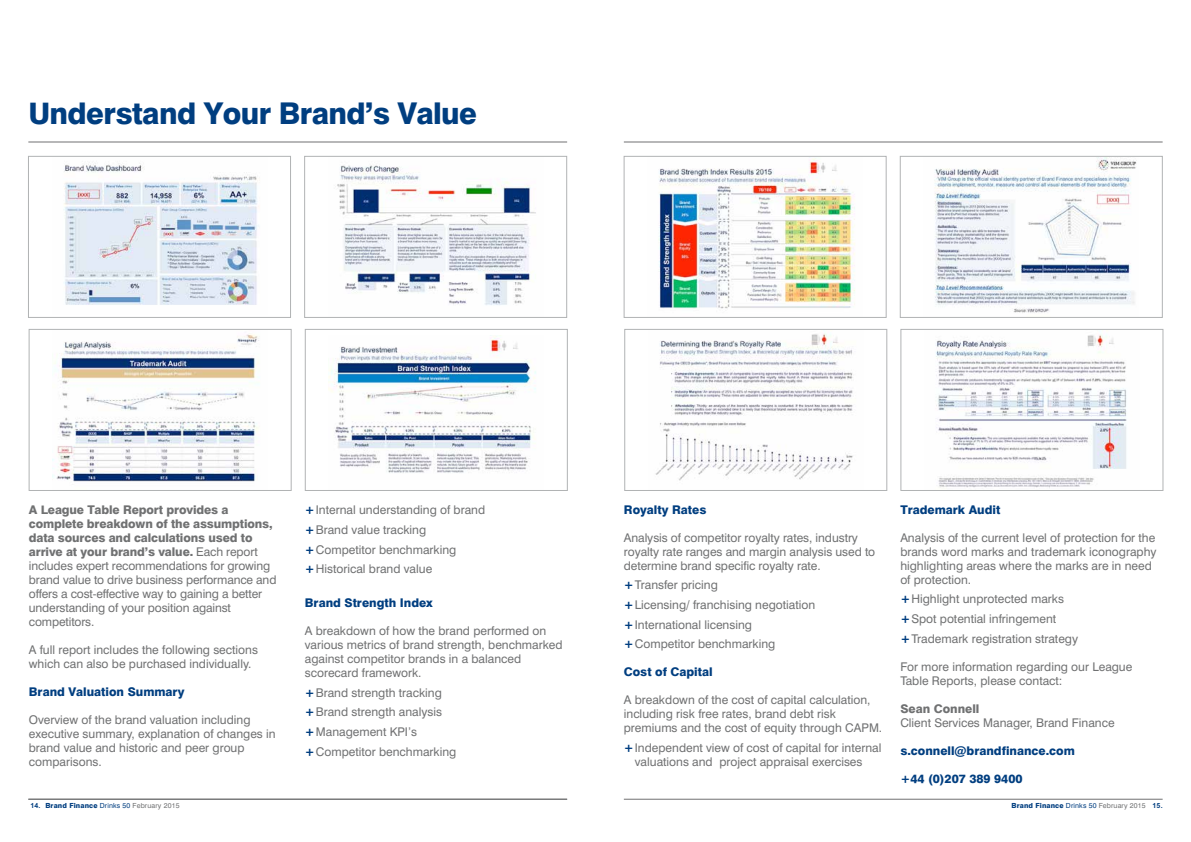
<style>
.page{position:relative;width:1191px;height:842px;background:#fff}
.page>*{position:absolute;margin:0;border:0;box-sizing:border-box;transform-origin:0 0}
.t1{font:800 30px "Swiss 721 BT";letter-spacing:-.02em;color:#003e80}
.t2{font:12px/14px "Swiss 721 BT";color:#707172}
.t3{font:800 12px "Swiss 721 BT";color:#003e80}
.t4{font:800 12px "Swiss 721 BT";color:#707172}
.t5{font:800 7px "Swiss 721 BT";letter-spacing:.02em;color:#003e80}
.s1{font-weight:800}
.s2{font-weight:800;color:#003e80}
.s3{font-family:"Arial";font-weight:700}
.s4{font-weight:400}
.s5{font-weight:400;color:#707172}
</style>
<div class="page">
<hr style="left:624px;top:799px;width:538px;height:1px;background:#707172">
<hr style="left:28px;top:799px;width:539px;height:1px;background:#707172">
<hr style="left:28px;top:142px;width:539px;height:1px;background:#707172">
<img style="left:63px;top:163px;width:196px;height:142px">
<div style="left:28px;top:156px;width:263px;height:162px;border:1px solid #b1b3b4"></div>
<hr style="left:624px;top:142px;width:538px;height:1px;background:#707172">
<img style="left:53px;top:334px;width:206px;height:148px">
<div style="left:29px;top:329px;width:262px;height:162px;border:1px solid #b1b3b4"></div>
<img style="left:337px;top:165px;width:199px;height:140px">
<div style="left:304px;top:156px;width:263px;height:162px;border:1px solid #b1b3b4"></div>
<img style="left:329px;top:335px;width:207px;height:138px">
<div style="left:305px;top:329px;width:262px;height:162px;border:1px solid #b1b3b4"></div>
<img style="left:658px;top:158px;width:197px;height:151px">
<div style="left:624px;top:156px;width:262px;height:162px;border:1px solid #b1b3b4"></div>
<img style="left:655px;top:333px;width:198px;height:148px">
<div style="left:624px;top:329px;width:263px;height:162px;border:1px solid #b1b3b4"></div>
<img style="left:935px;top:158px;width:202px;height:155px">
<div style="left:900px;top:156px;width:262px;height:162px;border:1px solid #b1b3b4"></div>
<img style="left:936px;top:334px;width:191px;height:154px">
<div style="left:900px;top:329px;width:263px;height:162px;border:1px solid #b1b3b4"></div>
<h1 class="t1" style="left:28px;top:96px;width:450px">Understand Your Brand’s Value</h1>
<p class="t2" style="left:29px;top:502px;width:249px"><span class="s1">A League Table Report provides a complete breakdown of the assumptions, data sources and calculations used to arrive at your brand’s value.</span> Each report includes expert recommendations for growing brand value to drive business performance and offers a cost-effective way to gaining a better understanding of your position against competitors.</p>
<p class="t2" style="left:29px;top:642px;width:231px">A full report includes the following sections which can also be purchased individually.</p>
<p class="t3" style="left:29px;top:684px;width:157px">Brand Valuation Summary</p>
<p class="t2" style="left:29px;top:712px;width:248px">Overview of the brand valuation including executive summary, explanation of changes in brand value and historic and peer group comparisons.</p>
<p class="t2" style="left:305px;top:500px;width:182px;line-height:19.7px"><span class="s2">+</span>Internal understanding of brand <span class="s2">+</span>Brand value tracking <span class="s2">+</span>Competitor benchmarking <span class="s2">+</span>Historical brand value</p>
<p class="t3" style="left:305px;top:595px;width:129px">Brand Strength Index</p>
<p class="t2" style="left:305px;top:624px;width:259px">A breakdown of how the brand performed on various metrics of brand strength, benchmarked against competitor brands in a balanced scorecard framework.</p>
<p class="t2" style="left:305px;top:682px;width:153px;line-height:19.7px"><span class="s2">+</span>Brand strength tracking <span class="s2">+</span>Brand strength analysis <span class="s2">+</span>Management KPI’s <span class="s2">+</span>Competitor benchmarking</p>
<p class="t3" style="left:624px;top:502px;width:84px">Royalty Rates</p>
<p class="t2" style="left:624px;top:530px;width:253px">Analysis of competitor royalty rates, industry royalty rate ranges and margin analysis used to determine brand specific royalty rate.</p>
<p class="t2" style="left:624px;top:575px;width:193px;line-height:19.7px"><span class="s2">+</span>Transfer pricing<br><span class="s2">+</span>Licensing/ franchising negotiation <span class="s2">+</span>International licensing <span class="s2">+</span>Competitor benchmarking</p>
<p class="t3" style="left:624px;top:665px;width:90px">Cost of Capital</p>
<p class="t2" style="left:624px;top:693px;width:260px">A breakdown of the cost of capital calculation, including risk free rates, brand debt risk premiums and the cost of equity through CAPM.</p>
<p class="t2" style="left:635px;top:741px;width:248px;text-indent:-11px"><span class="s2">+</span>Independent view of cost of capital for internal valuations and project appraisal exercises</p>
<p class="t3" style="left:900px;top:502px;width:102px">Trademark Audit</p>
<p class="t2" style="left:900px;top:530px;width:258px">Analysis of the current level of protection for the brands word marks and trademark iconography highlighting areas where the marks are in need of protection.</p>
<p class="t2" style="left:900px;top:589px;width:179px;line-height:19.7px"><span class="s2">+</span>Highlight unprotected marks <span class="s2">+</span>Spot potential infringement <span class="s2">+</span>Trademark registration strategy</p>
<p class="t2" style="left:900px;top:659px;width:233px">For more information regarding our League<br>Table Reports, please contact:</p>
<p class="t4" style="left:900px;top:701px;width:81px">Sean Connell</p>
<p class="t2" style="left:900px;top:715px;width:216px">Client Services Manager, Brand Finance</p>
<p class="t3" style="left:900px;top:743px;width:176px">s.connell@brandfinance.com</p>
<p class="t3" style="left:900px;top:771px;width:124px">+44 (0)207 389 9400</p>
<p class="t5" style="left:30px;top:801px;width:151px"><span class="s3">14.</span> Brand Finance <span class="s4">Drinks 50</span> <span class="s5">February 2015</span></p>
<p class="t5" style="left:1011px;top:801px;width:153px">Brand Finance <span class="s4">Drinks 50</span> <span class="s5">February 2015</span> <span class="s3">15.</span></p>
</div>
